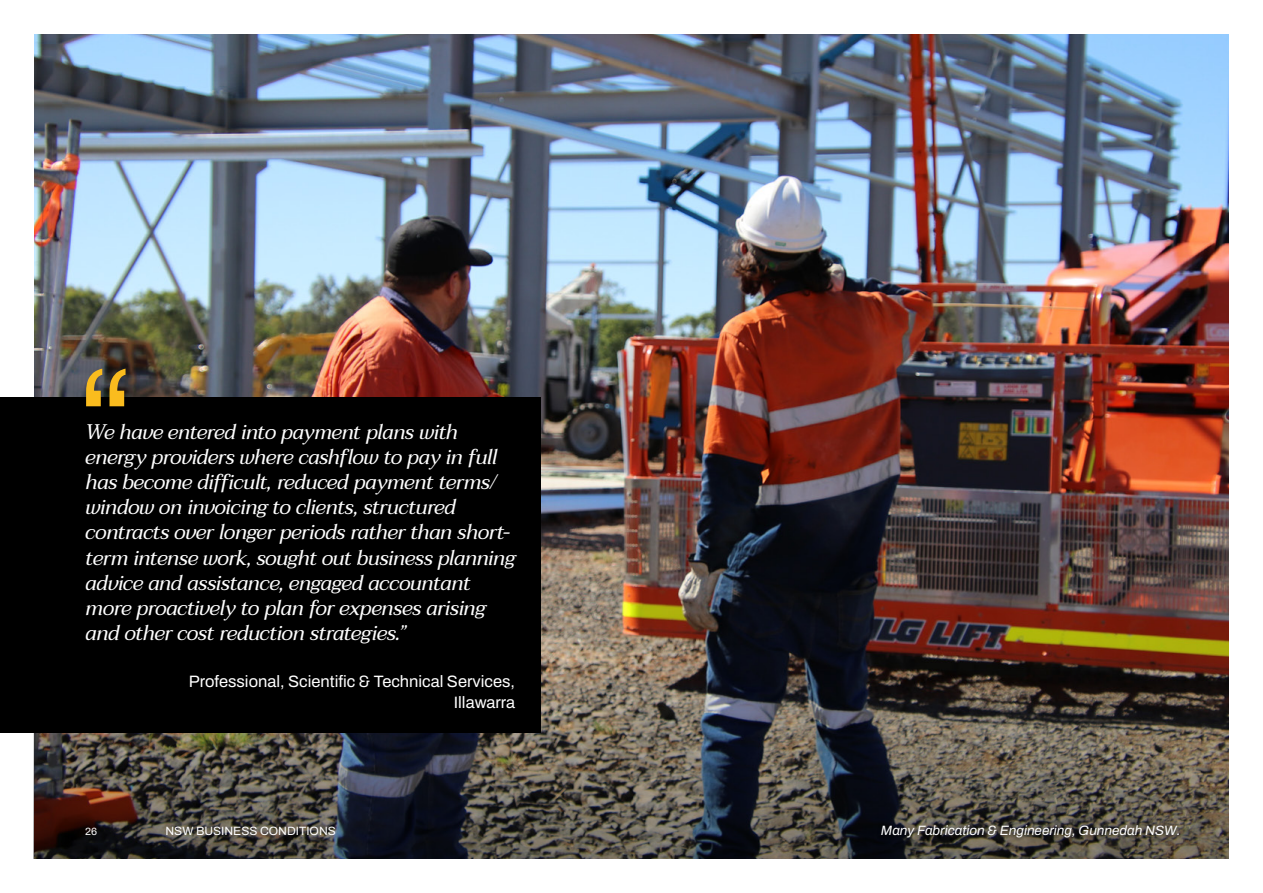
<style>
.page{position:relative;width:1263px;height:893px;background:#fff}
.page>*{position:absolute;margin:0;border:0;box-sizing:border-box;transform-origin:0 0}
.t1{font:150px "Archivo";color:#fabc1e}
.t2{font:italic 21px/25.2px "Taviraj";letter-spacing:-.03em;color:#fff}
.t3{font:16.5px/21px "Archivo";color:#fff;text-align:right}
.t4{font:italic 13.5px "Archivo";color:#fff}
.t5{font:12px "Archivo";color:#fff}
.t6{font:10.5px "Archivo";color:#fff}
</style>
<div class="page">
<img style="left:33px;top:34px;width:1196px;height:825px">
<div style="left:876px;top:822px;width:305px;height:21px;background:#000;opacity:.25"></div>
<div style="left:0;top:397px;width:541px;height:336px;background:#000"></div>
<h1 class="t1" style="left:76px;top:308px;width:61px">“</h1>
<p class="t2" style="left:85px;top:419px;width:431px">We have entered into payment plans with energy providers where cashflow to pay in full has become difficult, reduced payment terms/ window on invoicing to clients, structured contracts over longer periods rather than short&shy;term intense work, sought out business planning advice and assistance, engaged accountant more proactively to plan for expenses arising and other cost reduction strategies.”</p>
<p class="t3" style="left:189px;top:671px;width:328px">Professional, Scientific &amp; Technical Services,<br>Illawarra</p>
<p class="t6" style="left:85px;top:824px;width:13px">26</p>
<p class="t5" style="left:165px;top:822px;width:172px">NSW BUSINESS CONDITIONS</p>
<p class="t4" style="left:881px;top:820px;width:301px">Many Fabrication &amp; Engineering, Gunnedah NSW.</p>
</div>
